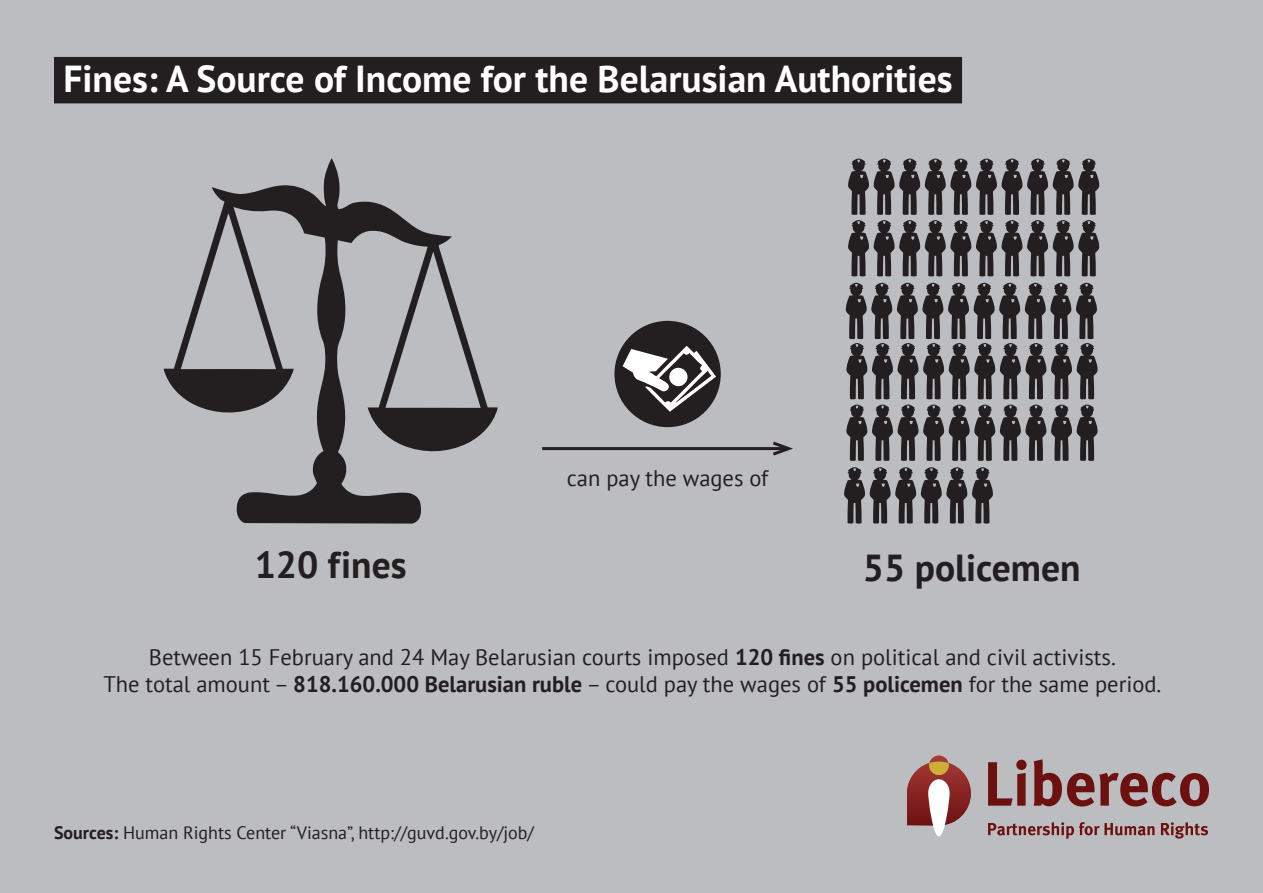
<style>
.page{position:relative;width:1263px;height:893px;background:#bcbdc0}
.page>*{position:absolute;margin:0;border:0;box-sizing:border-box;transform-origin:0 0}
.t1{font:700 37.5px "PT Sans";color:#fff}
.t2{font:700 37.5px "PT Sans";color:#231f20}
.t3{font:22.5px/27px "PT Sans";color:#231f20;text-align:center}
.t4{font:18px "PT Sans";color:#231f20}
.s1{font-weight:700}
</style>
<div class="page">
<div style="left:54px;top:57px;width:908px;height:46px;background:#231f20"></div>
<svg style="left:846px;top:158px;width:253px;height:303px"></svg>
<svg style="left:844px;top:467px;width:149px;height:57px"></svg>
<svg style="left:164px;top:187px;width:333px;height:265px"></svg>
<svg style="left:235px;top:159px;width:187px;height:365px"></svg>
<hr style="left:542px;top:447px;width:247px;height:3px;background:#231f20">
<svg style="left:769px;top:441px;width:24px;height:15px"></svg>
<div style="left:614px;top:321px;width:107px;height:106px;background:#231f20;border-radius:50%"></div>
<svg style="left:623px;top:346px;width:93px;height:66px"></svg>
<svg style="left:907px;top:755px;width:64px;height:81px"></svg>
<svg style="left:988px;top:760px;width:38px;height:46px"></svg>
<svg style="left:1033px;top:759px;width:176px;height:47px"></svg>
<svg style="left:988px;top:822px;width:166px;height:17px"></svg>
<svg style="left:1161px;top:822px;width:47px;height:16px"></svg>
<h1 class="t1" style="left:63px;top:54px;width:890px">Fines: A Source of Income for the Belarusian Authorities</h1>
<p class="t3" style="left:567px;top:464px;width:203px">can pay the wages of</p>
<h1 class="t2" style="left:255px;top:540px;width:153px">120 fines</h1>
<h1 class="t2" style="left:863px;top:543px;width:219px">55 policemen</h1>
<p class="t3" style="left:103px;top:643px;width:1059px">Between 15 February and 24 May Belarusian courts imposed <span class="s1">120 fines</span> on political and civil activists.<br>The total amount – <span class="s1">818.160.000 Belarusian ruble</span> – could pay the wages of <span class="s1">55 policemen</span> for the same period.</p>
<p class="t4" style="left:54px;top:821px;width:481px"><span class="s1">Sources:</span> Human Rights Center “Viasna”, http://guvd.gov.by/job/</p>
</div>
